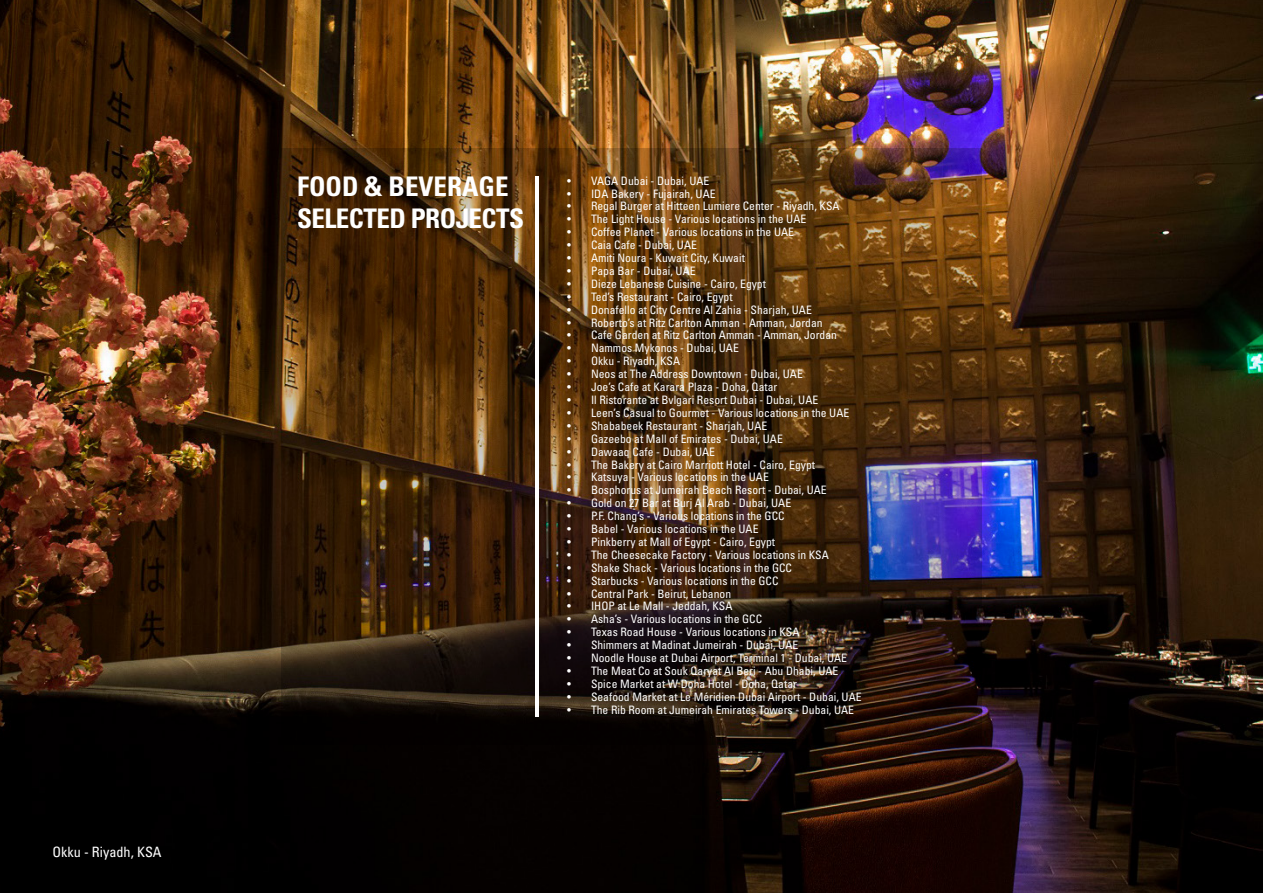
<style>
.page{position:relative;width:1263px;height:893px;background:#fff}
.page>*{position:absolute;margin:0;border:0;box-sizing:border-box;transform-origin:0 0}
.t1{font:700 condensed 27px/32.4px "Univers LT Std";letter-spacing:-.02em;color:#fff}
.t2{font:condensed 14.25px "Univers LT Std";color:#fff}
.t3{font:condensed 11.7px "Univers LT Std";color:#fff}
</style>
<div class="page">
<img style="left:0;top:0;width:1263px;height:893px">
<img style="left:281px;top:148px;width:701px;height:597px">
<hr style="left:535px;top:176px;width:3px;height:541px;background:#fff">
<p class="t2" style="left:52px;top:842px;width:111px">Okku - Riyadh, KSA</p>
<h1 class="t1" style="left:297px;top:170px;width:228px">FOOD &amp; BEVERAGE<br>SELECTED PROJECTS</h1>
<p class="t3" style="left:567px;top:173px;width:144px">• VAGA Dubai - Dubai, UAE</p>
<p class="t3" style="left:567px;top:186px;width:150px">• IDA Bakery - Fujairah, UAE</p>
<p class="t3" style="left:567px;top:199px;width:274px">• Regal Burger at Hitteen Lumiere Center - Riyadh, KSA</p>
<p class="t3" style="left:567px;top:212px;width:240px">• The Light House - Various locations in the UAE</p>
<p class="t3" style="left:567px;top:225px;width:228px">• Coffee Planet - Various locations in the UAE</p>
<p class="t3" style="left:567px;top:238px;width:131px">• Caia Cafe - Dubai, UAE</p>
<p class="t3" style="left:567px;top:250px;width:179px">• Amiti Noura - Kuwait City, Kuwait</p>
<p class="t3" style="left:567px;top:263px;width:130px">• Papa Bar - Dubai, UAE</p>
<p class="t3" style="left:567px;top:276px;width:200px">• Dieze Lebanese Cuisine - Cairo, Egypt</p>
<p class="t3" style="left:567px;top:289px;width:167px">• Ted’s Restaurant - Cairo, Egypt</p>
<p class="t3" style="left:567px;top:302px;width:246px">• Donafello at City Centre Al Zahia - Sharjah, UAE</p>
<p class="t3" style="left:567px;top:315px;width:257px">• Roberto’s at Ritz Carlton Amman - Amman, Jordan</p>
<p class="t3" style="left:567px;top:328px;width:271px">• Cafe Garden at Ritz Carlton Amman - Amman, Jordan</p>
<p class="t3" style="left:567px;top:341px;width:173px">• Nammos Mykonos - Dubai, UAE</p>
<p class="t3" style="left:567px;top:354px;width:114px">• Okku - Riyadh, KSA</p>
<p class="t3" style="left:567px;top:367px;width:237px">• Neos at The Address Downtown - Dubai, UAE</p>
<p class="t3" style="left:567px;top:379px;width:212px">• Joe’s Cafe at Karara Plaza - Doha, Qatar</p>
<p class="t3" style="left:567px;top:392px;width:253px">• Il Ristorante at Bvlgari Resort Dubai - Dubai, UAE</p>
<p class="t3" style="left:567px;top:405px;width:284px">• Leen’s Casual to Gourmet - Various locations in the UAE</p>
<p class="t3" style="left:567px;top:418px;width:202px">• Shababeek Restaurant - Sharjah, UAE</p>
<p class="t3" style="left:567px;top:431px;width:217px">• Gazeebo at Mall of Emirates - Dubai, UAE</p>
<p class="t3" style="left:567px;top:444px;width:149px">• Dawaaq Cafe - Dubai, UAE</p>
<p class="t3" style="left:567px;top:457px;width:249px">• The Bakery at Cairo Marriott Hotel - Cairo, Egypt</p>
<p class="t3" style="left:567px;top:470px;width:203px">• Katsuya - Various locations in the UAE</p>
<p class="t3" style="left:567px;top:483px;width:261px">• Bosphorus at Jumeirah Beach Resort - Dubai, UAE</p>
<p class="t3" style="left:567px;top:496px;width:225px">• Gold on 27 Bar at Burj Al Arab - Dubai, UAE</p>
<p class="t3" style="left:567px;top:509px;width:219px">• P.F. Chang’s - Various locations in the GCC</p>
<p class="t3" style="left:567px;top:521px;width:193px">• Babel - Various locations in the UAE</p>
<p class="t3" style="left:567px;top:534px;width:209px">• Pinkberry at Mall of Egypt - Cairo, Egypt</p>
<p class="t3" style="left:567px;top:547px;width:263px">• The Cheesecake Factory - Various locations in KSA</p>
<p class="t3" style="left:567px;top:560px;width:226px">• Shake Shack - Various locations in the GCC</p>
<p class="t3" style="left:567px;top:573px;width:213px">• Starbucks - Various locations in the GCC</p>
<p class="t3" style="left:567px;top:586px;width:165px">• Central Park - Beirut, Lebanon</p>
<p class="t3" style="left:567px;top:599px;width:167px">• IHOP at Le Mall - Jeddah, KSA</p>
<p class="t3" style="left:567px;top:612px;width:196px">• Asha’s - Various locations in the GCC</p>
<p class="t3" style="left:567px;top:625px;width:234px">• Texas Road House - Various locations in KSA</p>
<p class="t3" style="left:567px;top:638px;width:233px">• Shimmers at Madinat Jumeirah - Dubai, UAE</p>
<p class="t3" style="left:567px;top:650px;width:281px">• Noodle House at Dubai Airport, Terminal 1 - Dubai, UAE</p>
<p class="t3" style="left:567px;top:663px;width:273px">• The Meat Co at Souk Qaryat Al Beri - Abu Dhabi, UAE</p>
<p class="t3" style="left:567px;top:676px;width:231px">• Spice Market at W Doha Hotel - Doha, Qatar</p>
<p class="t3" style="left:567px;top:689px;width:296px">• Seafood Market at Le Méridien Dubai Airport - Dubai, UAE</p>
<p class="t3" style="left:567px;top:702px;width:288px">• The Rib Room at Jumeirah Emirates Towers - Dubai, UAE</p>
</div>
